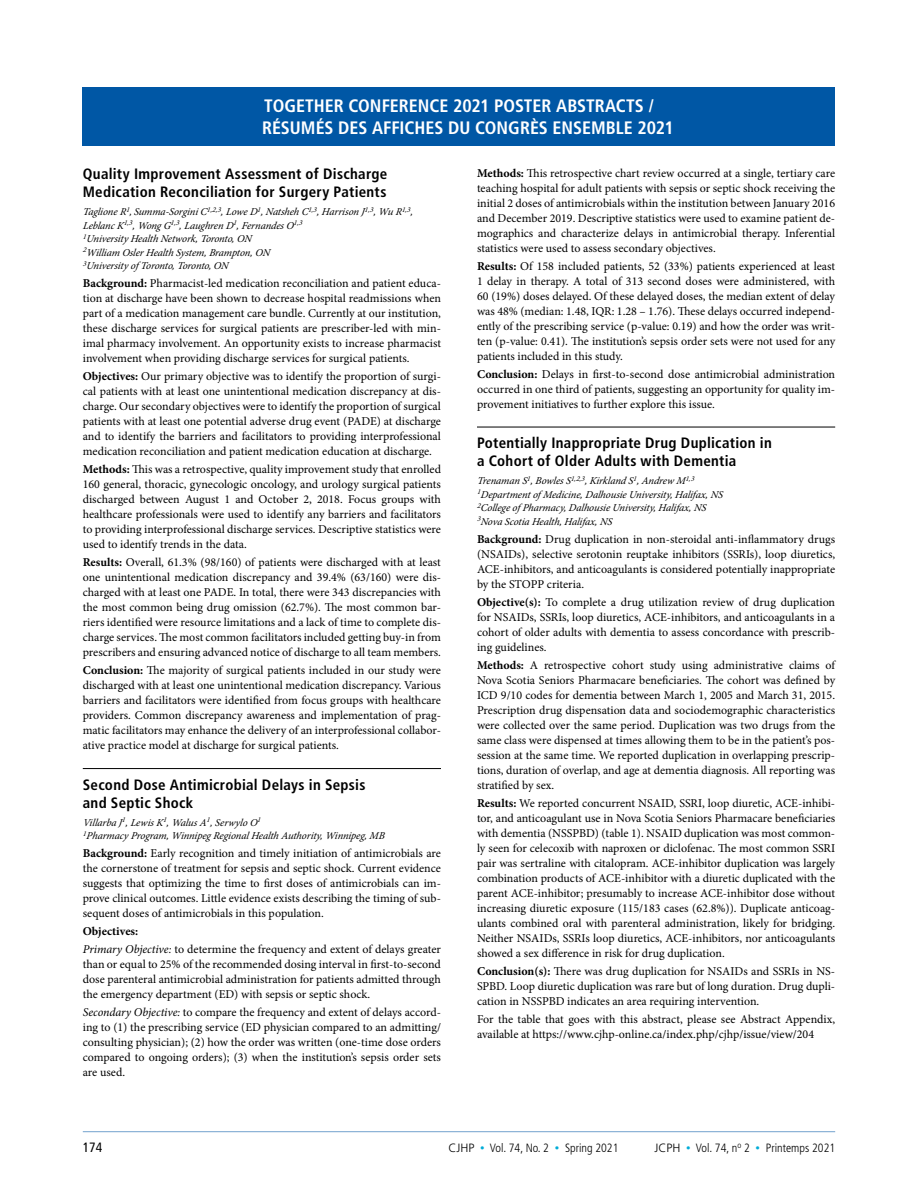
<style>
.page{position:relative;width:918px;height:1188px;background:#fff}
.page>*{position:absolute;margin:0;border:0;box-sizing:border-box;transform-origin:0 0}
.t1{font:700 condensed 18px/22.5px "Frutiger LT Std";color:#fff}
.CJHP_BodyText{font:700 condensed 15px/18px "Frutiger LT Std";letter-spacing:.02em;color:#000}
.t2{font:condensed 13.5px "Frutiger LT Std";color:#000}
.CJHP_BodyText-2{font:12px/15px "Minion Pro";color:#000;text-align:justify}
.t3{font:300 condensed 12px "Frutiger LT Std";color:#000}
.CJHP_BodyText-3{font:italic 10.5px/13.5px "Minion Pro";letter-spacing:-.03em;color:#000}
.s1{font-weight:700}
.s2{font-style:italic}
.s3{font-stretch:normal}
.s4{font-size:9px;color:#00acd7}
</style>
<div class="page">
<hr style="left:83px;top:1131px;width:752px;height:1px;background:#0057a5">
<div style="left:83px;top:87px;width:752px;height:59px;background:#0057a5"></div>
<hr style="left:83px;top:768px;width:358px;height:1px;background:#000">
<hr style="left:477px;top:427px;width:358px;height:1px;background:#000">
<h1 class="t1" style="left:262px;top:94px;width:413px">TOGETHER CONFERENCE 2021 POSTER ABSTRACTS /<br>RÉSUMÉS DES AFFICHES DU CONGRÈS ENSEMBLE 2021</h1>
<p class="CJHP_BodyText" style="left:83px;top:165px;width:306px">Quality Improvement Assessment of Discharge<br>Medication Reconciliation for Surgery Patients</p>
<p class="CJHP_BodyText-3" style="left:83px;top:205px;width:334px">Taglione R<sup>1</sup>, Summa-SorginiC<sup>1,2,3</sup>,Lowe D<sup>1</sup>,Natsheh C<sup>1,3</sup>,Harrison J<sup>1,3</sup>,Wu R<sup>1,3</sup>, Leblanc K<sup>1,3</sup>,Wong G<sup>1,3</sup>,Laughren D<sup>1</sup>,FernandesO<sup>1,3<br>1</sup>University Health Network,Toronto,ON<br><sup>2</sup>William Osler Health System,Bramp ton,ON<br><sup>3</sup>University of Toronto,Toronto,ON</p>
<p class="CJHP_BodyText-2" style="left:83px;top:276px;width:360px"><span class="s1">Background:</span> Pharmacist-led medication reconciliation and patient educa&shy;tion at discharge have been shown to decrease hospital readmissions when part of a medication management care bundle. Currently at our institution, these discharge services for surgical patients are prescriber-led with min&shy;imal pharmacy involvement. An opportunity exists to increase pharmacist involvement when providing discharge services for surgical patients.</p>
<p class="CJHP_BodyText-2" style="left:83px;top:369px;width:360px"><span class="s1">Objectives:</span> Our primary objective was to identify the proportion of surgi&shy;cal patients with at least one unintentional medication discrepancy at dis&shy;charge. Our secondary objectives were to identify the proportion of surgical patients with at least one potential adverse drug event (PADE) at discharge and to identify the barriers and facilitators to providing interprofessional medication reconciliation and patient medication education at discharge.</p>
<p class="CJHP_BodyText-2" style="left:83px;top:462px;width:360px"><span class="s1">Methods:</span> This was a retrospective, quality improvement study that enrolled 160 general, thoracic, gynecologic oncology, and urology surgical patients discharged between August 1 and October 2, 2018. Focus groups with healthcare professionals were used to identify any barriers and facilitators to providing interprofessional discharge services. Descriptive statistics were used to identify trends in the data.</p>
<p class="CJHP_BodyText-2" style="left:83px;top:555px;width:360px"><span class="s1">Results:</span> Overall, 61.3% (98/160) of patients were discharged with at least one unintentional medication discrepancy and 39.4% (63/160) were dis&shy;charged with at least one PADE. In total, there were 343 discrepancies with the most common being drug omission (62.7%). The most common bar&shy;riers identified were resource limitations and a lack of time to complete dis&shy;charge services. The most common facilitators included getting buy-in from prescribers and ensuring advanced notice of discharge to all team members.</p>
<p class="CJHP_BodyText-2" style="left:83px;top:663px;width:360px"><span class="s1">Conclusion:</span> The majority of surgical patients included in our study were discharged with at least one unintentional medication discrepancy. Various barriers and facilitators were identified from focus groups with healthcare providers. Common discrepancy awareness and implementation of prag&shy;matic facilitators may enhance the delivery of an interprofessional collabor&shy;ative practice model at discharge for surgical patients.</p>
<p class="CJHP_BodyText" style="left:83px;top:776px;width:284px">Second Dose Antimicrobial Delays in Sepsis and Septic Shock</p>
<p class="CJHP_BodyText-3" style="left:83px;top:816px;width:305px">Villarba J<sup>1</sup>,LewisK<sup>1</sup>,WalusA<sup>1</sup>,Serwylo O<sup>1<br>1</sup>Pharmacy Program,Winnip eg RegionalHealth Authority,Winnip eg,MB</p>
<p class="CJHP_BodyText-2" style="left:83px;top:846px;width:360px"><span class="s1">Background:</span> Early recognition and timely initiation of antimicrobials are the cornerstone of treatment for sepsis and septic shock. Current evidence suggests that optimizing the time to first doses of antimicrobials can im&shy;prove clinical outcomes. Little evidence exists describing the timing of sub&shy;sequent doses of antimicrobials in this population.</p>
<p class="CJHP_BodyText-2" style="left:83px;top:922px;width:360px;line-height:18px"><span class="s1">Objectives:<br></span><span class="s2">Primary Objective:</span> to determine the frequency and extent of delays greater</p>
<p class="CJHP_BodyText-2" style="left:83px;top:957px;width:360px">than or equal to 25% of the recommended dosing interval in first-to-second dose parenteral antimicrobial administration for patients admitted through the emergency department (ED) with sepsis or septic shock.</p>
<p class="CJHP_BodyText-2" style="left:83px;top:1005px;width:360px"><span class="s2">Secondary Objective:</span> to compare the frequency and extent of delays accord&shy;ing to (1) the prescribing service (ED physician compared to an admitting/ consulting physician); (2) how the order was written (one-time dose orders compared to ongoing orders); (3) when the institution’s sepsis order sets are used.</p>
<p class="CJHP_BodyText-2" style="left:477px;top:165px;width:360px"><span class="s1">Methods:</span> This retrospective chart review occurred at a single, tertiary care teaching hospital for adult patients with sepsis or septic shock receiving the initial 2 doses of antimicrobials within the institution between January 2016 and December 2019. Descriptive statistics were used to examine patient de&shy;mographics and characterize delays in antimicrobial therapy. Inferential statistics were used to assess secondary objectives.</p>
<p class="CJHP_BodyText-2" style="left:477px;top:258px;width:360px"><span class="s1">Results:</span> Of 158 included patients, 52 (33%) patients experienced at least 1 delay in therapy. A total of 313 second doses were administered, with 60 (19%) doses delayed. Of these delayed doses, the median extent of delay was 48% (median: 1.48, IQR: 1.28 – 1.76). These delays occurred independ&shy;ently of the prescribing service (p-value: 0.19) and how the order was writ&shy;ten (p-value: 0.41). The institution’s sepsis order sets were not used for any patients included in this study.</p>
<p class="CJHP_BodyText-2" style="left:477px;top:366px;width:360px"><span class="s1">Conclusion:</span> Delays in first-to-second dose antimicrobial administration occurred in one third of patients, suggesting an opportunity for quality im&shy;provement initiatives to further explore this issue.</p>
<p class="CJHP_BodyText" style="left:477px;top:434px;width:296px">Potentially Inappropriate Drug Duplication in a Cohort of Older Adults with Dementia</p>
<p class="CJHP_BodyText-3" style="left:477px;top:474px;width:249px">Trenaman S<sup>1</sup>,BowlesS<sup>1,2,3</sup>,Kirkland S<sup>1</sup>,Andrew M<sup>1,3<br>1</sup>Departmentof Medicine,Dalhousie University,Halifax,NS <sup>2</sup>College of Pharmacy,Dalhousie University,Halifax,NS <sup>3</sup>Nova Scotia Health,Halifax,NS</p>
<p class="CJHP_BodyText-2" style="left:477px;top:531px;width:360px"><span class="s1">Background:</span> Drug duplication in non-steroidal anti-inflammatory drugs (NSAIDs), selective serotonin reuptake inhibitors (SSRIs), loop diuretics, ACE-inhibitors, and anticoagulants is considered potentially inappropriate by the STOPP criteria.</p>
<p class="CJHP_BodyText-2" style="left:477px;top:594px;width:360px"><span class="s1">Objective(s):</span> To complete a drug utilization review of drug duplication for NSAIDs, SSRIs, loop diuretics, ACE-inhibitors, and anticoagulants in a cohort of older adults with dementia to assess concordance with prescrib&shy;ing guidelines.</p>
<p class="CJHP_BodyText-2" style="left:477px;top:657px;width:360px"><span class="s1">Methods:</span> A retrospective cohort study using administrative claims of Nova Scotia Seniors Pharmacare beneficiaries. The cohort was defined by ICD 9/10 codes for dementia between March 1, 2005 and March 31, 2015.<br>Prescription drug dispensation data and sociodemographic characteristics were collected over the same period. Duplication was two drugs from the same class were dispensed at times allowing them to be in the patient’s pos&shy;session at the same time. We reported duplication in overlapping prescrip&shy;tions, duration of overlap, and age at dementia diagnosis. All reporting was stratified by sex.</p>
<p class="CJHP_BodyText-2" style="left:477px;top:795px;width:360px"><span class="s1">Results:</span> We reported concurrent NSAID, SSRI, loop diuretic, ACE-inhibi&shy;tor, and anticoagulant use in Nova Scotia Seniors Pharmacare beneficiaries with dementia (NSSPBD) (table 1). NSAID duplication was most common&shy;ly seen for celecoxib with naproxen or diclofenac. The most common SSRI pair was sertraline with citalopram. ACE-inhibitor duplication was largely combination products of ACE-inhibitor with a diuretic duplicated with the parent ACE-inhibitor; presumably to increase ACE-inhibitor dose without increasing diuretic exposure (115/183 cases (62.8%)). Duplicate anticoag&shy;ulants combined oral with parenteral administration, likely for bridging.<br>Neither NSAIDs, SSRIs loop diuretics, ACE-inhibitors, nor anticoagulants showed a sex difference in risk for drug duplication.</p>
<p class="CJHP_BodyText-2" style="left:477px;top:963px;width:360px"><span class="s1">Conclusion(s):</span> There was drug duplication for NSAIDs and SSRIs in NS-SPBD. Loop diuretic duplication was rare but of long duration. Drug dupli&shy;cation in NSSPBD indicates an area requiring intervention.</p>
<p class="CJHP_BodyText-2" style="left:477px;top:1011px;width:360px">For the table that goes with this abstract, please see Abstract Appendix, available at https://www.cjhp-online.ca/index.php/cjhp/issue/view/204</p>
<p class="t2" style="left:83px;top:1139px;width:21px">174</p>
<p class="t3" style="left:448px;top:1141px;width:172px"><span class="s3">CJHP</span> <span class="s4">•</span> Vol. 74, No. 2 <span class="s4">•</span> Spring 2021</p>
<p class="t3" style="left:654px;top:1141px;width:182px"><span class="s3">JCPH</span> <span class="s4">•</span> Vol. 74, n<sup>o</sup> 2 <span class="s4">•</span> Printemps 2021</p>
</div>
